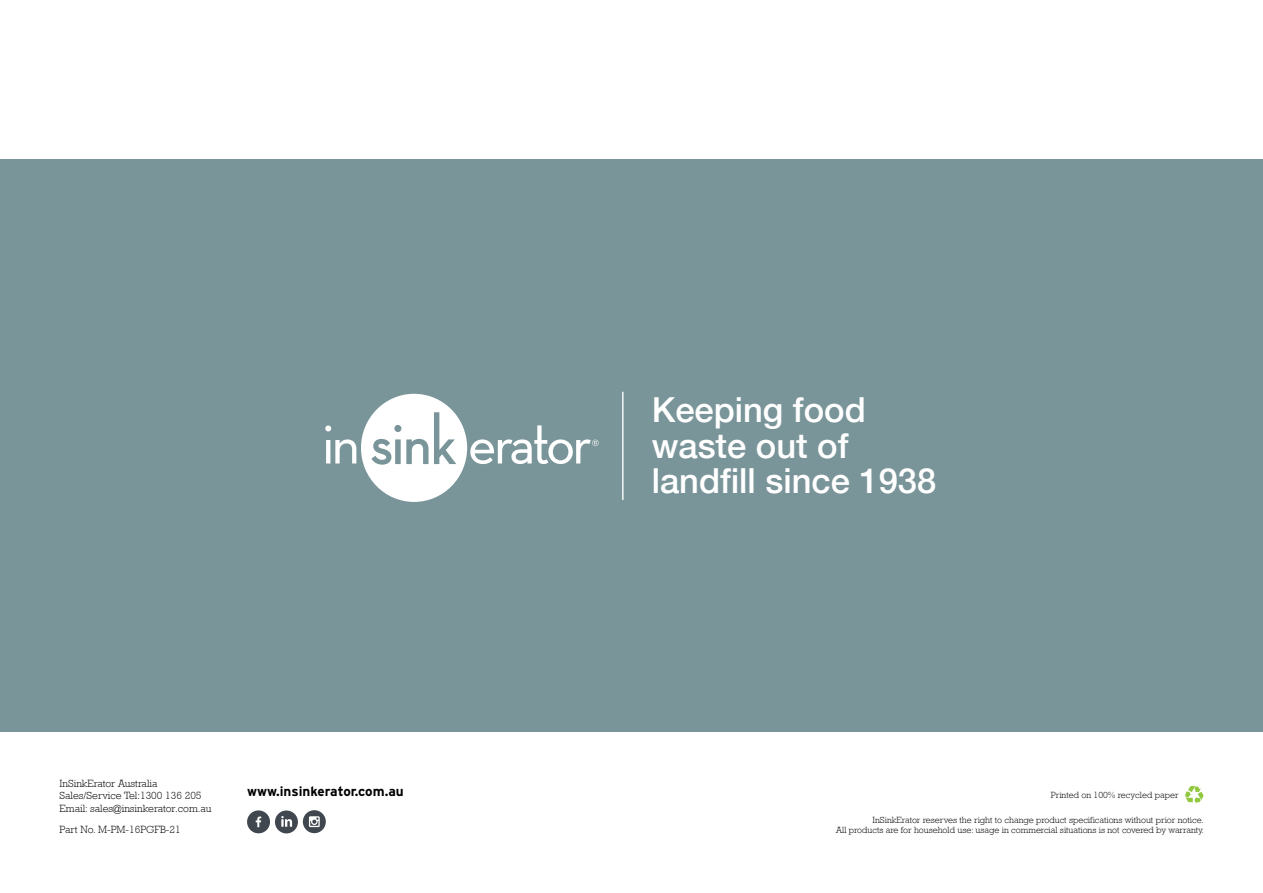
<style>
.page{position:relative;width:1263px;height:893px;background:#fff}
.page>*{position:absolute;margin:0;border:0;box-sizing:border-box;transform-origin:0 0}
.t1{font:500 34.5px/35.7px "Helvetica Neue";color:#fff}
.t2{font:700 13.5px "Interstate";color:#000}
.t3{font:300 10.5px/12.6px "Rockwell";color:#000}
.t4{font:300 9px/10.8px "Rockwell";color:#000;text-align:right}
</style>
<div class="page">
<div style="left:0;top:159px;width:1263px;height:572px;background:#7a9599"></div>
<hr style="left:622px;top:392px;width:1px;height:108px;background:#fff">
<svg style="left:325px;top:394px;width:274px;height:108px"></svg>
<svg style="left:247px;top:810px;width:79px;height:23px"></svg>
<svg style="left:1185px;top:786px;width:18px;height:18px"></svg>
<h1 class="t1" style="left:652px;top:389px;width:286px">Keeping food waste out of landfill since 1938</h1>
<p class="t3" style="left:60px;top:777px;width:154px">InSinkErator Australia<br>Sales/Service Tel:1300 136 205<br>Email: sales@insinkerator.com.au</p>
<p class="t3" style="left:60px;top:823px;width:123px">Part No. M-PM-16PGFB-21</p>
<p class="t4" style="left:836px;top:814px;width:369px">InSinkErator reserves the right to change product specifications without prior notice.<br>All products are for household use: usage in commercial situations is not covered by warranty.</p>
<h2 class="t2" style="left:247px;top:784px;width:158px">www.insinkerator.com.au</h2>
<p class="t4" style="left:1051px;top:790px;width:129px">Printed on 100% recycled paper</p>
</div>
